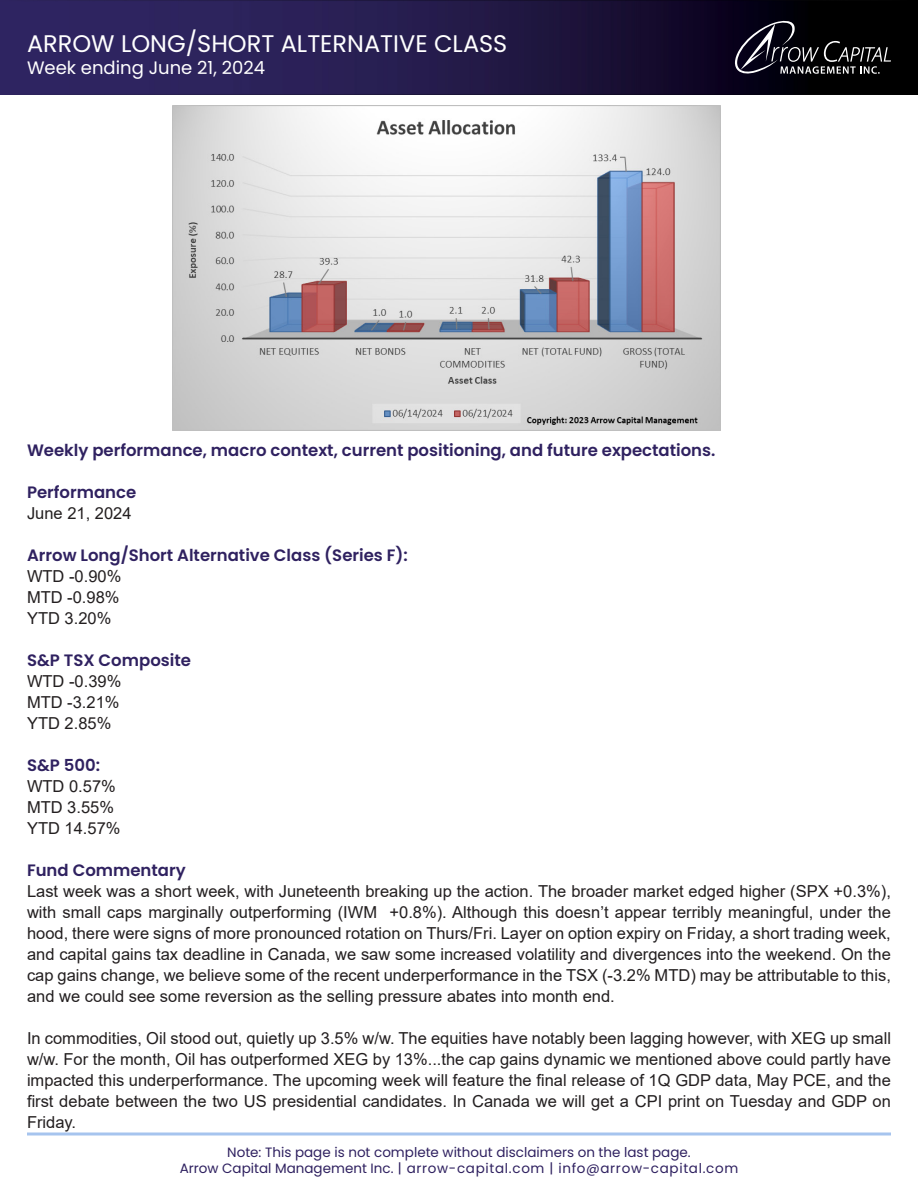
<style>
.page{position:relative;width:918px;height:1188px;background:#fff}
.page>*{position:absolute;margin:0;border:0;box-sizing:border-box;transform-origin:0 0}
.t1{font:24px "Poppins";color:#fff}
.t2{font:18px "Poppins";color:#fff}
.t3{font:16.5px/21px "Arial";color:#231f20;text-align:justify}
.t4{font:600 16.5px "Poppins";color:#2f2160}
.t5{font:13.5px "Poppins";letter-spacing:.05em;color:#2f2160}
.t6{font:13.5px "Poppins";color:#2f2160}
</style>
<div class="page">
<img style="left:0;top:0;width:918px;height:95px">
<svg style="left:735px;top:21px;width:156px;height:53px;background:#26252b"></svg>
<svg style="left:27px;top:1132px;width:864px;height:4px;background:#bcd2f2"></svg>
<img style="left:173px;top:106px;width:547px;height:324px">
<p class="t1" style="left:27px;top:30px;width:482px">ARROW LONG/SHORT ALTERNATIVE CLASS</p>
<p class="t2" style="left:27px;top:57px;width:240px">Week ending June 21, 2024</p>
<p class="t4" style="left:27px;top:441px;width:690px">Weekly performance, macro context, current positioning, and future expectations.</p>
<p class="t4" style="left:27px;top:483px;width:111px">Performance</p>
<p class="t3" style="left:27px;top:503px;width:106px">June 21, 2024</p>
<p class="t4" style="left:27px;top:546px;width:382px">Arrow Long/Short Alternative Class (Series F):</p>
<p class="t3" style="left:27px;top:566px;width:96px">WTD -0.90%</p>
<p class="t3" style="left:27px;top:587px;width:94px">MTD -0.98%</p>
<p class="t3" style="left:27px;top:608px;width:86px">YTD 3.20%</p>
<p class="t4" style="left:27px;top:651px;width:166px">S&amp;P TSX Composite</p>
<p class="t3" style="left:27px;top:671px;width:96px">WTD -0.39%</p>
<p class="t3" style="left:27px;top:692px;width:94px">MTD -3.21%</p>
<p class="t3" style="left:27px;top:713px;width:86px">YTD 2.85%</p>
<p class="t4" style="left:27px;top:756px;width:75px">S&amp;P 500:</p>
<p class="t3" style="left:27px;top:776px;width:90px">WTD 0.57%</p>
<p class="t3" style="left:27px;top:797px;width:89px">MTD 3.55%</p>
<p class="t3" style="left:27px;top:818px;width:95px">YTD 14.57%</p>
<p class="t4" style="left:27px;top:861px;width:160px">Fund Commentary</p>
<p class="t3" style="left:27px;top:881px;width:866px">Last week was a short week, with Juneteenth breaking up the action. The broader market edged higher (SPX +0.3%), with small caps marginally outperforming (IWM +0.8%). Although this doesn’t appear terribly meaningful, under the hood, there were signs of more pronounced rotation on Thurs/Fri. Layer on option expiry on Friday, a short trading week, and capital gains tax deadline in Canada, we saw some increased volatility and divergences into the weekend. On the cap gains change, we believe some of the recent underperformance in the TSX (-3.2% MTD) may be attributable to this, and we could see some reversion as the selling pressure abates into month end.</p>
<p class="t3" style="left:27px;top:1028px;width:865px">In commodities, Oil stood out, quietly up 3.5% w/w. The equities have notably been lagging however, with XEG up small w/w. For the month, Oil has outperformed XEG by 13%...the cap gains dynamic we mentioned above could partly have impacted this underperformance. The upcoming week will feature the final release of 1Q GDP data, May PCE, and the first debate between the two US presidential candidates. In Canada we will get a CPI print on Tuesday and GDP on Friday.</p>
<p class="t6" style="left:227px;top:1144px;width:465px">Note: This page is not complete without disclaimers on the last page.</p>
<p class="t5" style="left:180px;top:1160px;width:560px">Arrow Capital Management Inc. | arrow-capital.com | info@arrow-capital.com</p>
</div>
